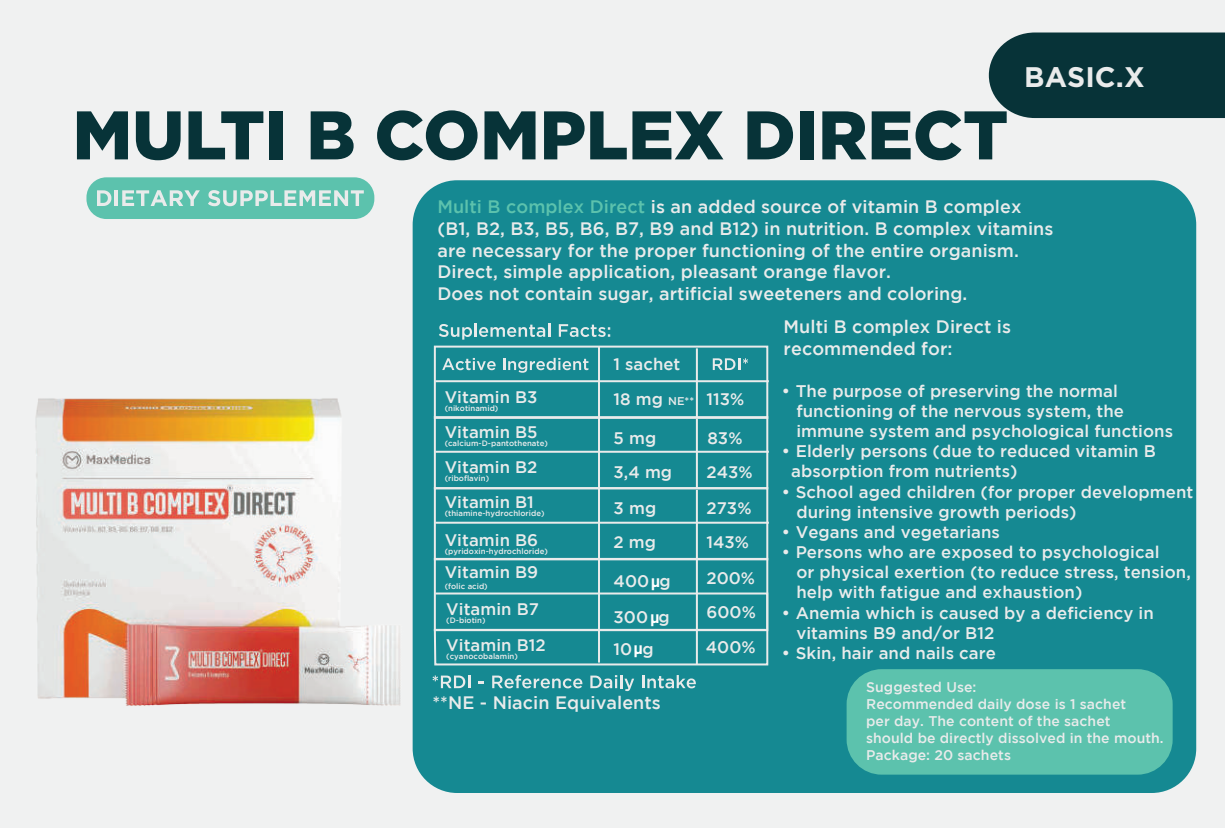
<style>
.page{position:relative;width:1225px;height:828px;background:#f0f1f1}
.page>*{position:absolute;margin:0;border:0;box-sizing:border-box;transform-origin:0 0}
.t1{font:900 68.6px "Gotham";color:#073338}
.t2{font:700 28.2px "Gotham";letter-spacing:.005em;color:#e9ebeb}
.t3{font:500 18px/21.6px "Gotham";letter-spacing:.005em;color:#e9ebeb}
.t4{font:500 16.8px/20.2px "Gotham";letter-spacing:.005em;color:#e9ebeb}
.t5{font:500 16.6px/36.4px "Gotham";letter-spacing:.005em;color:#e9ebeb}
.t6{font:16.6px "DIN Bold Alternate";color:#fff}
.t7{font:500 14px/16.8px "Gotham";letter-spacing:.005em;color:#e9ebeb}
.t8{font:500 7.8px "Gotham";letter-spacing:.005em;color:#e9ebeb}
.s1{color:#5cc2ad}
.s2{font-size:11.2px}
</style>
<div class="page">
<img style="left:35px;top:233px;width:383px;height:537px">
<div style="left:86px;top:177px;width:288px;height:42px;background:#5cc2ad;border-radius:20px"></div>
<svg style="left:97px;top:190px;width:14px;height:16px"></svg>
<hr style="left:115px;top:190px;width:3px;height:16px;background:#e9ebeb">
<svg style="left:122px;top:190px;width:78px;height:16px"></svg>
<svg style="left:208px;top:190px;width:156px;height:16px"></svg>
<div style="left:988px;top:32px;width:237px;height:86px;background:#073338"></div>
<div style="left:413px;top:180px;width:783px;height:613px;background:#138891;border-radius:44px"></div>
<svg style="left:439px;top:324px;width:111px;height:16px"></svg>
<svg style="left:559px;top:324px;width:51px;height:13px"></svg>
<svg style="left:432px;top:675px;width:38px;height:13px"></svg>
<svg style="left:479px;top:681px;width:5px;height:3px"></svg>
<svg style="left:492px;top:675px;width:90px;height:13px"></svg>
<svg style="left:590px;top:675px;width:44px;height:16px"></svg>
<svg style="left:642px;top:675px;width:54px;height:13px"></svg>
<svg style="left:503px;top:358px;width:85px;height:15px"></svg>
<hr style="left:696px;top:419px;width:2px;height:69px;background:#e9ebeb">
<svg style="left:442px;top:358px;width:53px;height:12px"></svg>
<svg style="left:713px;top:358px;width:35px;height:12px"></svg>
<div style="left:434px;top:345px;width:334px;height:74px;border:2px solid #e9ebeb"></div>
<hr style="left:696px;top:348px;width:2px;height:69px;background:#e9ebeb">
<hr style="left:696px;top:490px;width:2px;height:69px;background:#e9ebeb">
<hr style="left:696px;top:558px;width:2px;height:106px;background:#e9ebeb">
<hr style="left:435px;top:380px;width:334px;height:2px;background:#e9ebeb">
<hr style="left:598px;top:347px;width:2px;height:71px;background:#e9ebeb">
<div style="left:434px;top:416px;width:334px;height:73px;border:2px solid #e9ebeb"></div>
<hr style="left:435px;top:451px;width:334px;height:2px;background:#e9ebeb">
<hr style="left:598px;top:417px;width:2px;height:71px;background:#e9ebeb">
<div style="left:434px;top:487px;width:334px;height:73px;border:2px solid #e9ebeb"></div>
<hr style="left:435px;top:522px;width:334px;height:2px;background:#e9ebeb">
<hr style="left:598px;top:488px;width:2px;height:71px;background:#e9ebeb">
<div style="left:434px;top:558px;width:334px;height:73px;border:2px solid #e9ebeb"></div>
<hr style="left:598px;top:559px;width:2px;height:103px;background:#e9ebeb">
<svg style="left:433px;top:591px;width:336px;height:75px"></svg>
<div style="left:846px;top:669px;width:326px;height:105px;background:#5cc2ad;border-radius:35px"></div>
<img style="left:1059px;top:207px;width:138px;height:547px">
<h1 class="t1" style="left:73px;top:95px;width:937px">MULTI B COMPLEX DIRECT</h1>
<h2 class="t2" style="left:1024px;top:61px;width:122px">BASIC.X</h2>
<p class="t3" style="left:437px;top:196px;width:617px"><span class="s1">Multi B complex Direct</span> is an added source of vitamin B complex (B1, B2, B3, B5, B6, B7, B9 and B12) in nutrition. B complex vitamins are necessary for the proper functioning of the entire organism.<br>Direct, simple application, pleasant orange flavor.<br>Does not contain sugar, artificial sweeteners and coloring.</p>
<p class="t5" style="left:445px;top:378px;width:94px">Vitamin B3</p>
<p class="t8" style="left:445px;top:403px;width:55px">(nikotinamid)</p>
<p class="t5" style="left:445px;top:413px;width:94px">Vitamin B5</p>
<p class="t8" style="left:445px;top:438px;width:105px">(calcium-D-pantothenate)</p>
<p class="t5" style="left:445px;top:448px;width:94px">Vitamin B2</p>
<p class="t8" style="left:445px;top:473px;width:46px">(riboflavin)</p>
<p class="t5" style="left:445px;top:483px;width:91px">Vitamin B1</p>
<p class="t8" style="left:445px;top:508px;width:101px">(thiamine-hydrochloride)</p>
<p class="t5" style="left:445px;top:521px;width:95px">Vitamin B6</p>
<p class="t8" style="left:445px;top:546px;width:105px">(pyridoxin-hydrochloride)</p>
<p class="t5" style="left:445px;top:554px;width:95px">Vitamin B9</p>
<p class="t8" style="left:445px;top:581px;width:44px">(folic acid)</p>
<p class="t5" style="left:446px;top:591px;width:94px">Vitamin B7</p>
<p class="t8" style="left:446px;top:616px;width:41px">(D-biotin)</p>
<p class="t5" style="left:446px;top:627px;width:101px">Vitamin B12</p>
<p class="t8" style="left:446px;top:652px;width:73px">(cyanocobalamin)</p>
<p class="t5" style="left:613px;top:345px;width:68px">1 sachet</p>
<p class="t5" style="left:613px;top:380px;width:82px">18 mg <span class="s2">NE**</span></p>
<p class="t5" style="left:613px;top:421px;width:60px;line-height:33.8px">5 mg<br>3,4 mg</p>
<p class="t5" style="left:613px;top:491px;width:44px;line-height:33.8px">3 mg<br>2 mg</p>
<p class="t5" style="left:613px;top:562px;width:59px">400 g<br>300 g</p>
<p class="t5" style="left:613px;top:630px;width:42px">10 g</p>
<p class="t5" style="left:706px;top:628px;width:51px">400%</p>
<p class="t5" style="left:706px;top:381px;width:39px">113%</p>
<p class="t5" style="left:707px;top:419px;width:37px">83%</p>
<p class="t5" style="left:706px;top:453px;width:48px">243%<br>273%</p>
<p class="t5" style="left:706px;top:523px;width:44px">143%</p>
<p class="t5" style="left:706px;top:561px;width:51px;line-height:33.6px">200%<br>600%</p>
<p class="t6" style="left:651px;top:570px;width:11px">µ</p>
<p class="t6" style="left:650px;top:606px;width:11px">µ</p>
<p class="t6" style="left:633px;top:637px;width:11px">µ</p>
<p class="t3" style="left:432px;top:691px;width:230px">**NE - Niacin Equivalents</p>
<p class="t3" style="left:783px;top:316px;width:229px">Multi B complex Direct is recommended for:</p>
<p class="t4" style="left:796px;top:380px;width:378px;text-indent:-15px">• The purpose of preserving the normal functioning of the nervous system, the immune system and psychological functions</p>
<p class="t4" style="left:791px;top:441px;width:366px;text-indent:-10px">• Elderly persons (due to reduced vitamin B absorption from nutrients)</p>
<p class="t4" style="left:796px;top:481px;width:398px;text-indent:-15px">• School aged children (for proper development during intensive growth periods)</p>
<p class="t4" style="left:781px;top:521px;width:220px">• Vegans and vegetarians</p>
<p class="t4" style="left:796px;top:541px;width:396px;text-indent:-15px">• Persons who are exposed to psychological<br>or physical exertion (to reduce stress, tension, help with fatigue and exhaustion)</p>
<p class="t4" style="left:796px;top:602px;width:359px;text-indent:-15px">• Anemia which is caused by a deficiency in vitamins B9 and/or B12</p>
<p class="t4" style="left:781px;top:642px;width:216px">• Skin, hair and nails care</p>
<p class="t7" style="left:866px;top:678px;width:299px">Suggested Use:<br>Recommended daily dose is 1 sachet<br>per day. The content of the sachet<br>should be directly dissolved in the mouth.<br>Package: 20 sachets</p>
</div>
